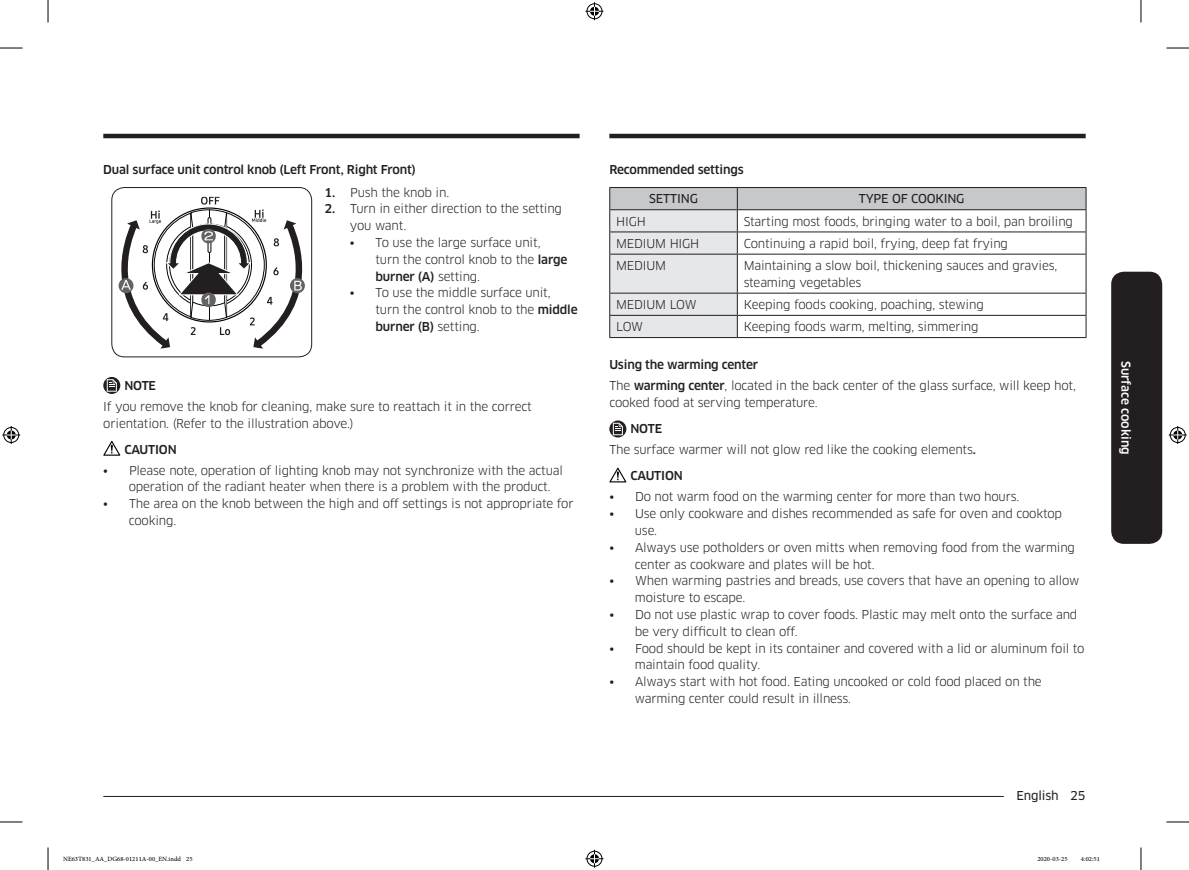
<style>
.page{position:relative;width:1189px;height:870px;background:#fff}
.page>*{position:absolute;margin:0;border:0;box-sizing:border-box;transform-origin:0 0}
.t1{font:12px/16.8px "Samsung Clan Pro";letter-spacing:-.015em;color:#231f20}
.D_Description{font:500 12px "Samsung Clan Pro";letter-spacing:-.015em;color:#231f20}
.P_Center{font:12px "Samsung Clan Pro News";letter-spacing:-.015em;color:#231f20}
.t2{font:500 12px "Samsung Clan Pro";color:#fff}
.t3{font:9px "Adobe Arabic";color:#000}
.s1{font-weight:500}
.s2{font-family:"Samsung Clan Pro News"}
</style>
<div class="page">
<hr style="left:103px;top:796px;width:936px;height:1px;background:#231f20">
<div style="left:1004px;top:787px;width:81px;height:15px;background:#fff"></div>
<div style="left:1111px;top:272px;width:51px;height:272px;background:#231f20;border-radius:13px"></div>
<hr style="left:609px;top:134px;width:476px;height:4px;background:#231f20">
<hr style="left:103px;top:134px;width:477px;height:4px;background:#231f20">
<svg style="left:113px;top:197px;width:199px;height:152px"></svg>
<div style="left:111px;top:187px;width:201px;height:170px;border:1px solid #231f20;border-radius:13px"></div>
<svg style="left:103px;top:377px;width:17px;height:17px"></svg>
<svg style="left:107px;top:379px;width:10px;height:13px"></svg>
<svg style="left:103px;top:441px;width:17px;height:15px"></svg>
<svg style="left:609px;top:188px;width:477px;height:149px"></svg>
<hr style="left:609px;top:187px;width:128px;height:1px;background:#231f20">
<hr style="left:737px;top:187px;width:349px;height:1px;background:#231f20">
<hr style="left:609px;top:337px;width:128px;height:1px;background:#231f20">
<hr style="left:737px;top:337px;width:349px;height:1px;background:#231f20">
<svg style="left:609px;top:420px;width:17px;height:17px"></svg>
<svg style="left:613px;top:423px;width:10px;height:12px"></svg>
<svg style="left:609px;top:468px;width:17px;height:14px"></svg>
<svg style="left:0;top:48px;width:22px;height:1px"></svg>
<svg style="left:1166px;top:48px;width:23px;height:1px"></svg>
<svg style="left:0;top:822px;width:22px;height:1px"></svg>
<svg style="left:1166px;top:822px;width:23px;height:1px"></svg>
<svg style="left:48px;top:0;width:1px;height:22px"></svg>
<svg style="left:48px;top:847px;width:1px;height:23px"></svg>
<svg style="left:1141px;top:0;width:1px;height:22px"></svg>
<svg style="left:1141px;top:847px;width:1px;height:23px"></svg>
<svg style="left:585px;top:2px;width:18px;height:18px"></svg>
<svg style="left:585px;top:850px;width:18px;height:18px"></svg>
<svg style="left:2px;top:426px;width:18px;height:18px"></svg>
<svg style="left:1169px;top:426px;width:18px;height:18px"></svg>
<h3 class="D_Description" style="left:103px;top:163px;width:314px">Dual surface unit control knob (Left Front, Right Front)</h3>
<p class="t1" style="left:324px;top:184px;width:126px"><span class="s1">1.</span> Push the knob in.</p>
<p class="t1" style="left:350px;top:201px;width:214px;text-indent:-26px"><span class="s1">2.</span> Turn in either direction to the setting you want.</p>
<p class="t1" style="left:375px;top:234px;width:193px;text-indent:-26px"><span class="s2">•</span> To use the large surface unit, turn the control knob to the <span class="s1">large burner (A)</span> setting.</p>
<p class="t1" style="left:375px;top:285px;width:204px;text-indent:-26px"><span class="s2">•</span> To use the middle surface unit,<br>turn the control knob to the <span class="s1">middle burner (B)</span> setting.</p>
<p class="D_Description" style="left:124px;top:378px;width:33px">NOTE</p>
<p class="t1" style="left:103px;top:398px;width:430px">If you remove the knob for cleaning, make sure to reattach it in the correct orientation. (Refer to the illustration above.)</p>
<p class="D_Description" style="left:124px;top:442px;width:54px">CAUTION</p>
<p class="t1" style="left:129px;top:462px;width:436px;text-indent:-26px"><span class="s2">•</span> Please note, operation of lighting knob may not synchronize with the actual operation of the radiant heater when there is a problem with the product.</p>
<p class="t1" style="left:129px;top:495px;width:446px;text-indent:-26px"><span class="s2">•</span> The area on the knob between the high and off settings is not appropriate for cooking.</p>
<h3 class="D_Description" style="left:609px;top:163px;width:136px">Recommended settings</h3>
<p class="P_Center" style="left:649px;top:192px;width:50px">SETTING</p>
<p class="P_Center" style="left:859px;top:192px;width:107px">TYPE OF COOKING</p>
<p class="t1" style="left:616px;top:213px;width:31px">HIGH</p>
<p class="t1" style="left:744px;top:213px;width:331px">Starting most foods, bringing water to a boil, pan broiling</p>
<p class="t1" style="left:616px;top:235px;width:85px">MEDIUM HIGH</p>
<p class="t1" style="left:744px;top:235px;width:266px">Continuing a rapid boil, frying, deep fat frying</p>
<p class="t1" style="left:616px;top:257px;width:52px">MEDIUM</p>
<p class="t1" style="left:744px;top:257px;width:315px">Maintaining a slow boil, thickening sauces and gravies, steaming vegetables</p>
<p class="t1" style="left:616px;top:296px;width:82px">MEDIUM LOW</p>
<p class="t1" style="left:744px;top:296px;width:242px">Keeping foods cooking, poaching, stewing</p>
<p class="t1" style="left:616px;top:318px;width:29px">LOW</p>
<p class="t1" style="left:744px;top:318px;width:236px">Keeping foods warm, melting, simmering</p>
<h3 class="D_Description" style="left:609px;top:358px;width:150px">Using the warming center</h3>
<p class="t1" style="left:609px;top:378px;width:468px">The <span class="s1">warming center</span>, located in the back center of the glass surface, will keep hot, cooked food at serving temperature.</p>
<p class="D_Description" style="left:630px;top:422px;width:33px">NOTE</p>
<p class="t1" style="left:609px;top:441px;width:368px">The surface warmer will not glow red like the cooking elements<span class="s1">.</span></p>
<p class="D_Description" style="left:630px;top:469px;width:54px">CAUTION</p>
<p class="t1" style="left:609px;top:489px;width:411px"><span class="s2">•</span> Do not warm food on the warming center for more than two hours.</p>
<p class="t1" style="left:635px;top:505px;width:429px;text-indent:-26px"><span class="s2">•</span> Use only cookware and dishes recommended as safe for oven and cooktop use.</p>
<p class="t1" style="left:635px;top:539px;width:442px;text-indent:-26px"><span class="s2">•</span> Always use potholders or oven mitts when removing food from the warming center as cookware and plates will be hot.</p>
<p class="t1" style="left:635px;top:573px;width:446px;text-indent:-26px"><span class="s2">•</span> When warming pastries and breads, use covers that have an opening to allow moisture to escape.</p>
<p class="t1" style="left:635px;top:606px;width:444px;text-indent:-26px"><span class="s2">•</span> Do not use plastic wrap to cover foods. Plastic may melt onto the surface and be very difficult to clean off.</p>
<p class="t1" style="left:635px;top:640px;width:451px;text-indent:-26px"><span class="s2">•</span> Food should be kept in its container and covered with a lid or aluminum foil to maintain food quality.</p>
<p class="t1" style="left:635px;top:673px;width:408px;text-indent:-26px"><span class="s2">•</span> Always start with hot food. Eating uncooked or cold food placed on the warming center could result in illness.</p>
<p class="t2" style="left:1133px;top:361px;width:96px;rotate:90deg">Surface cooking</p>
<p class="P_Center" style="left:1016px;top:788px;width:71px">English 25</p>
<p class="t3" style="left:63px;top:853px;width:131px">NE63T831_AA_DG68-01211A-00_EN.indd 25</p>
<p class="t3" style="left:1037px;top:853px;width:32px">2020-03-25</p>
<p class="t3" style="left:1081px;top:853px;width:20px">4:02:51</p>
</div>
